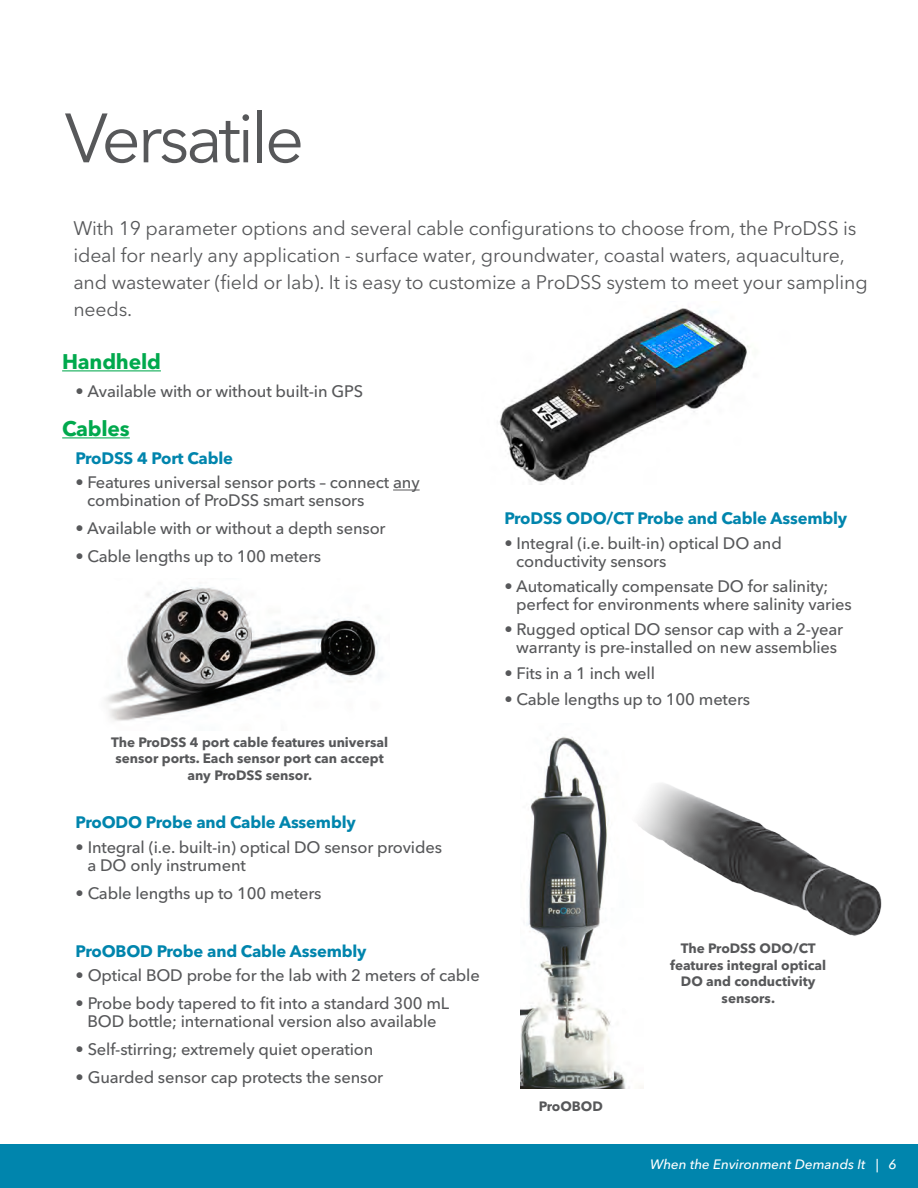
<style>
.page{position:relative;width:918px;height:1188px;background:#fff}
.page>*{position:absolute;margin:0;border:0;box-sizing:border-box;transform-origin:0 0}
.t1{font:69px "Avenir Next LT Pro";letter-spacing:-.05em;color:#57585a}
.t2{font:700 21px "Avenir Next LT Pro";letter-spacing:-.01em;color:#00a94d}
.t3{font:19.5px/27px "Avenir Next LT Pro";letter-spacing:-.01em;color:#57585a}
.t4{font:500 16.5px/18px "Avenir Next LT Pro";letter-spacing:-.01em;color:#57585a}
.t5{font:700 16.5px "Avenir Next LT Pro";letter-spacing:-.01em;color:#0085ad}
.t6{font:700 13.5px/16.5px "Avenir Next LT Pro";color:#57585a;text-align:center}
.t7{font:italic 500 13.5px "Avenir Next LT Pro";color:#fff}
.s1{font-weight:700}
</style>
<div class="page">
<img style="left:521px;top:736px;width:123px;height:353px">
<svg style="left:393px;top:490px;width:27px;height:1px"></svg>
<img style="left:105px;top:585px;width:275px;height:136px">
<hr style="left:62px;top:370px;width:99px;height:1px;background:#00a94d">
<img style="left:628px;top:736px;width:254px;height:255px">
<hr style="left:62px;top:437px;width:68px;height:1px;background:#00a94d">
<img style="left:499px;top:307px;width:250px;height:178px">
<div style="left:0;top:1144px;width:918px;height:44px;background:#0085ad"></div>
<p class="t1" style="left:65px;top:97px;width:241px">Versatile</p>
<p class="t3" style="left:73px;top:215px;width:796px">With 19 parameter options and several cable configurations to choose from, the ProDSS is ideal for nearly any application - surface water, groundwater, coastal waters, aquaculture, and wastewater (field or lab). It is easy to customize a ProDSS system to meet your sampling needs.</p>
<p class="t2" style="left:62px;top:349px;width:100px">Handheld</p>
<p class="t4" style="left:76px;top:382px;width:289px">• Available with or without built-in GPS</p>
<p class="t2" style="left:62px;top:416px;width:69px">Cables</p>
<p class="t5" style="left:75px;top:448px;width:159px">ProDSS 4 Port Cable</p>
<p class="t4" style="left:87px;top:474px;width:334px;text-indent:-12px">• Features universal sensor ports – connect any combination of ProDSS smart sensors</p>
<p class="t4" style="left:75px;top:519px;width:312px">• Available with or without a depth sensor</p>
<p class="t4" style="left:75px;top:547px;width:247px">• Cable lengths up to 100 meters</p>
<p class="t6" style="left:111px;top:734px;width:278px">The ProDSS 4 port cable features universal sensor ports. Each sensor port can accept any ProDSS sensor.</p>
<p class="t5" style="left:76px;top:812px;width:282px">ProODO Probe and Cable Assembly</p>
<p class="t4" style="left:88px;top:838px;width:356px;text-indent:-12px">• Integral (i.e. built-in) optical DO sensor provides a DO only instrument</p>
<p class="t4" style="left:76px;top:884px;width:247px">• Cable lengths up to 100 meters</p>
<p class="t5" style="left:76px;top:941px;width:292px">ProOBOD Probe and Cable Assembly</p>
<p class="t4" style="left:76px;top:967px;width:406px"><span class="s1">•</span> Optical BOD probe for the lab with 2 meters of cable</p>
<p class="t4" style="left:76px;top:994px;width:375px;text-align:center">• Probe body tapered to fit into a standard 300 mL<br>BOD bottle; international version also available</p>
<p class="t4" style="left:76px;top:1040px;width:299px">• Self-stirring; extremely quiet operation</p>
<p class="t4" style="left:76px;top:1068px;width:309px">• Guarded sensor cap protects the sensor</p>
<p class="t5" style="left:504px;top:508px;width:344px">ProDSS ODO/CT Probe and Cable Assembly</p>
<p class="t4" style="left:516px;top:534px;width:267px;text-indent:-12px">• Integral (i.e. built-in) optical DO and conductivity sensors</p>
<p class="t4" style="left:516px;top:577px;width:337px;text-indent:-12px">• Automatically compensate DO for salinity; perfect for environments where salinity varies</p>
<p class="t4" style="left:504px;top:620px;width:340px;text-align:center">• Rugged optical DO sensor cap with a 2-year warranty is pre-installed on new assemblies</p>
<p class="t4" style="left:504px;top:664px;width:152px">• Fits in a 1 inch well</p>
<p class="t4" style="left:504px;top:690px;width:247px">• Cable lengths up to 100 meters</p>
<p class="t6" style="left:539px;top:1098px;width:66px">ProOBOD</p>
<p class="t6" style="left:670px;top:940px;width:157px">The ProDSS ODO/CT features integral optical<br>DO and conductivity sensors.</p>
<p class="t7" style="left:650px;top:1156px;width:248px">When the Environment Demands It | 6</p>
</div>
